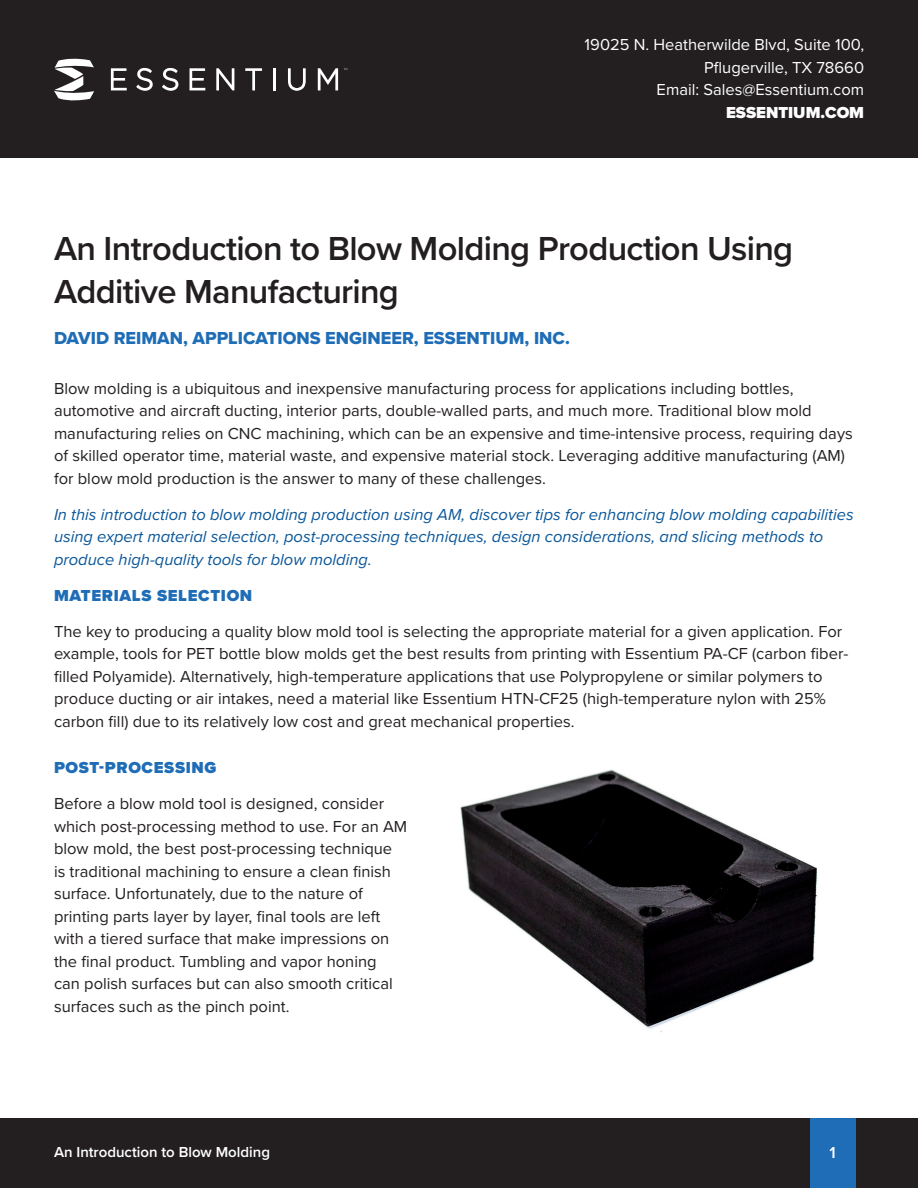
<style>
.page{position:relative;width:918px;height:1188px;background:#fff}
.page>*{position:absolute;margin:0;border:0;box-sizing:border-box;transform-origin:0 0}
.t1{font:600 34.5px "Proxima Nova";letter-spacing:-.02em;color:#231f20}
.t2{font:18px "Proxima Nova Extrabld";color:#1e6db6}
.t3{font:16.5px/22.5px "Proxima Nova";color:#231f20}
.t4{font:italic 16.5px/22.5px "Proxima Nova";color:#0b5799}
.t5{font:16.5px/22.5px "Proxima Nova";color:#fff;text-align:right}
.t6{font:900 16.5px "Proxima Nova";letter-spacing:.04em;color:#1e6db6}
.t7{font:600 16.5px "Proxima Nova";color:#fff}
.t8{font:600 15px "Proxima Nova";color:#fff}
.s1{font-weight:900}
</style>
<div class="page">
<div style="left:0;top:0;width:918px;height:158px;background:#231f20"></div>
<div style="left:0;top:1119px;width:918px;height:69px;background:#231f20"></div>
<div style="left:810px;top:1119px;width:45px;height:69px;background:#1e6db6"></div>
<img style="left:460px;top:769px;width:357px;height:263px">
<svg style="left:54px;top:59px;width:40px;height:41px"></svg>
<svg style="left:190px;top:68px;width:15px;height:22px"></svg>
<svg style="left:245px;top:68px;width:17px;height:22px"></svg>
<hr style="left:273px;top:68px;width:3px;height:22px;background:#fff">
<svg style="left:111px;top:68px;width:16px;height:22px"></svg>
<svg style="left:216px;top:68px;width:18px;height:22px"></svg>
<svg style="left:288px;top:68px;width:18px;height:23px"></svg>
<svg style="left:318px;top:68px;width:20px;height:22px"></svg>
<svg style="left:136px;top:68px;width:17px;height:23px"></svg>
<svg style="left:162px;top:68px;width:17px;height:23px"></svg>
<p class="t5" style="left:585px;top:33px;width:281px">19025 N. Heatherwilde Blvd, Suite 100,<br>Pflugerville, TX 78660</p>
<p class="t5" style="left:657px;top:78px;width:209px">Email: Sales@Essentium.com<br><span class="s1">ESSENTIUM.COM</span></p>
<p class="t1" style="left:54px;top:222px;width:741px">An Introduction to Blow Molding Production Using</p>
<p class="t1" style="left:54px;top:266px;width:346px">Additive Manufacturing</p>
<p class="t2" style="left:54px;top:325px;width:517px">DAVID REIMAN, APPLICATIONS ENGINEER, ESSENTIUM, INC.</p>
<p class="t3" style="left:54px;top:376px;width:800px">Blow molding is a ubiquitous and inexpensive manufacturing process for applications including bottles, automotive and aircraft ducting, interior parts, double-walled parts, and much more. Traditional blow mold manufacturing relies on CNC machining, which can be an expensive and time-intensive process, requiring days of skilled operator time, material waste, and expensive material stock. Leveraging additive manufacturing (AM) for blow mold production is the answer to many of these challenges.</p>
<p class="t4" style="left:54px;top:502px;width:801px">In this introduction to blow molding production using AM, discover tips for enhancing blow molding capabilities using expert material selection, post-processing techniques, design considerations, and slicing methods to produce high-quality tools for blow molding.</p>
<p class="t6" style="left:54px;top:583px;width:200px">MATERIALS SELECTION</p>
<p class="t3" style="left:54px;top:619px;width:796px">The key to producing a quality blow mold tool is selecting the appropriate material for a given application. For example, tools for PET bottle blow molds get the best results from printing with Essentium PA-CF (carbon fiber&shy;filled Polyamide). Alternatively, high-temperature applications that use Polypropylene or similar polymers to produce ducting or air intakes, need a material like Essentium HTN-CF25 (high-temperature nylon with 25% carbon fill) due to its relatively low cost and great mechanical properties.</p>
<p class="t6" style="left:54px;top:755px;width:164px">POST-PROCESSING</p>
<p class="t3" style="left:54px;top:792px;width:355px">Before a blow mold tool is designed, consider which post-processing method to use. For an AM blow mold, the best post-processing technique is traditional machining to ensure a clean finish surface. Unfortunately, due to the nature of printing parts layer by layer, final tools are left with a tiered surface that make impressions on the final product. Tumbling and vapor honing<br>can polish surfaces but can also smooth critical surfaces such as the pinch point.</p>
<p class="t8" style="left:54px;top:1141px;width:218px">An Introduction to Blow Molding</p>
<p class="t7" style="left:830px;top:1140px;width:8px">1</p>
</div>
